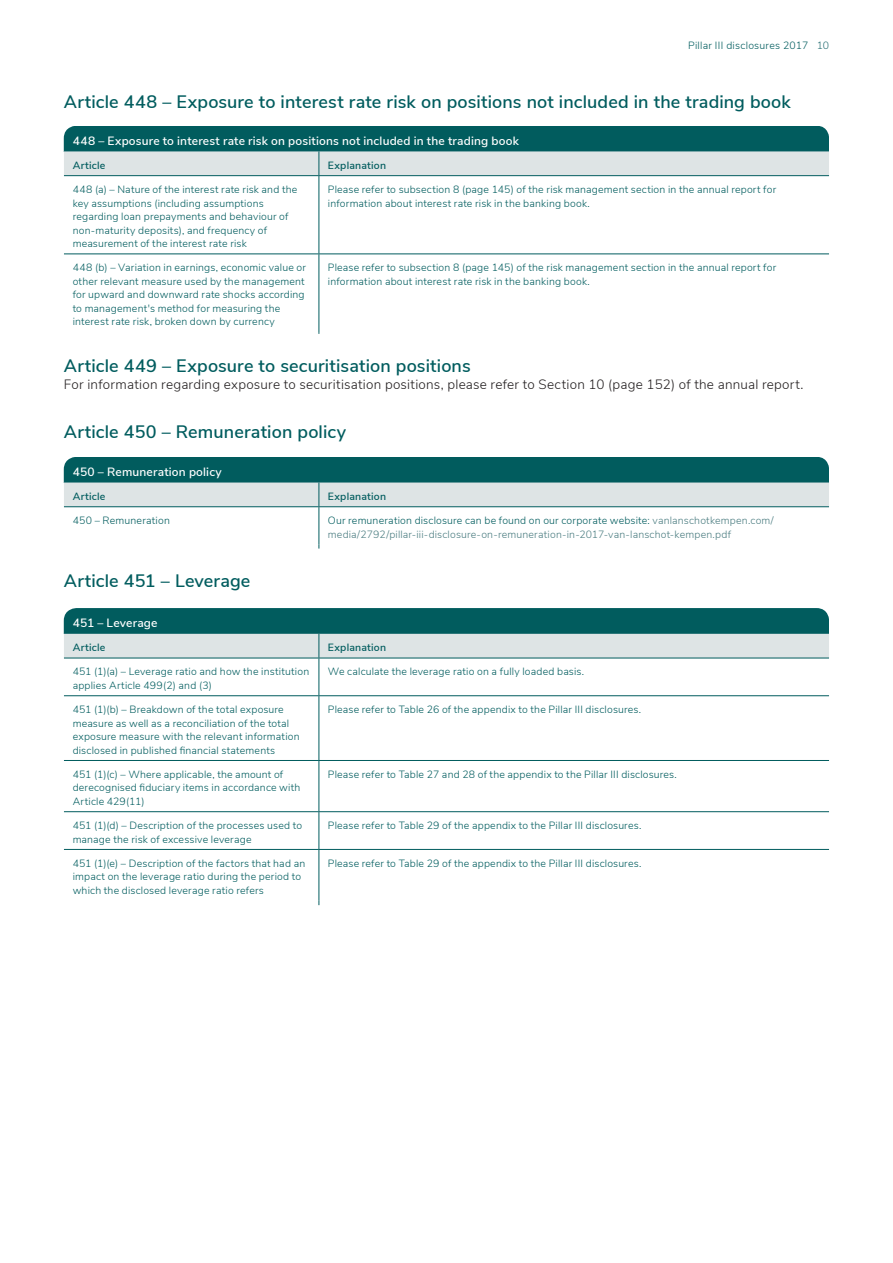
<style>
.page{position:relative;width:893px;height:1263px;background:#fff}
.page>*{position:absolute;margin:0;border:0;box-sizing:border-box;transform-origin:0 0}
.t1{font:600 18px "Nunito Sans";letter-spacing:.01em;color:#015c5e}
.t2{font:300 13.5px "Nunito Sans";letter-spacing:.015em;color:#231f20}
.t3{font:600 12px "Nunito Sans";letter-spacing:.015em;color:#fff}
.t4{font:300 10.5px/13.5px "Nunito Sans";letter-spacing:.02em;color:#015c5e}
.t5{font:300 10.5px/13.5px "Nunito Sans";letter-spacing:.015em;color:#4a7c80}
.t6{font:600 10.5px "Nunito Sans";letter-spacing:.02em;color:#015c5e}
.s1{color:#286f73}
.s2{color:#015c5e}
</style>
<div class="page">
<div style="left:64px;top:126px;width:765px;height:25px;background:#015c5e"></div>
<svg style="left:320px;top:176px;width:509px;height:79px"></svg>
<div style="left:64px;top:151px;width:765px;height:24px;background:#dee4e5"></div>
<hr style="left:319px;top:176px;width:1px;height:77px;background:#015c5e">
<hr style="left:319px;top:254px;width:1px;height:78px;background:#015c5e">
<hr style="left:64px;top:175px;width:255px;height:1px;background:#015c5e">
<hr style="left:319px;top:175px;width:510px;height:1px;background:#015c5e">
<hr style="left:64px;top:253px;width:255px;height:1px;background:#015c5e">
<hr style="left:319px;top:253px;width:510px;height:1px;background:#015c5e">
<div style="left:64px;top:457px;width:765px;height:25px;background:#015c5e"></div>
<svg style="left:64px;top:482px;width:765px;height:67px"></svg>
<hr style="left:64px;top:506px;width:255px;height:1px;background:#015c5e">
<hr style="left:319px;top:506px;width:510px;height:1px;background:#015c5e">
<div style="left:64px;top:608px;width:765px;height:26px;background:#015c5e"></div>
<svg style="left:320px;top:696px;width:509px;height:153px"></svg>
<div style="left:64px;top:634px;width:765px;height:24px;background:#dee4e5"></div>
<hr style="left:319px;top:658px;width:1px;height:37px;background:#015c5e">
<hr style="left:319px;top:696px;width:1px;height:64px;background:#015c5e">
<hr style="left:319px;top:761px;width:1px;height:50px;background:#015c5e">
<hr style="left:319px;top:812px;width:1px;height:37px;background:#015c5e">
<hr style="left:319px;top:850px;width:1px;height:51px;background:#015c5e">
<hr style="left:64px;top:658px;width:255px;height:1px;background:#015c5e">
<hr style="left:319px;top:658px;width:510px;height:1px;background:#015c5e">
<hr style="left:64px;top:695px;width:255px;height:1px;background:#015c5e">
<hr style="left:319px;top:695px;width:510px;height:1px;background:#015c5e">
<hr style="left:64px;top:760px;width:255px;height:1px;background:#015c5e">
<hr style="left:319px;top:760px;width:510px;height:1px;background:#015c5e">
<hr style="left:64px;top:811px;width:255px;height:1px;background:#015c5e">
<hr style="left:319px;top:811px;width:510px;height:1px;background:#015c5e">
<hr style="left:64px;top:849px;width:255px;height:1px;background:#015c5e">
<hr style="left:319px;top:849px;width:510px;height:1px;background:#015c5e">
<p class="t4" style="left:688px;top:38px;width:143px">Pillar III disclosures 2017 <span class="s1">10</span></p>
<h1 class="t1" style="left:64px;top:89px;width:728px">Article 448 – Exposure to interest rate risk on positions not included in the trading book</h1>
<p class="t3" style="left:73px;top:132px;width:448px">448 – Exposure to interest rate risk on positions not included in the trading book</p>
<p class="t6" style="left:73px;top:158px;width:34px">Article</p>
<p class="t6" style="left:328px;top:158px;width:60px">Explanation</p>
<p class="t4" style="left:73px;top:182px;width:226px">448 (a) – Nature of the interest rate risk and the key assumptions (including assumptions regarding loan prepayments and behaviour of non-maturity deposits), and frequency of measurement of the interest rate risk</p>
<p class="t4" style="left:328px;top:182px;width:450px">Please refer to subsection 8 (page 145) of the risk management section in the annual report for information about interest rate risk in the banking book.</p>
<p class="t4" style="left:73px;top:260px;width:235px">448 (b) – Variation in earnings, economic value or other relevant measure used by the management for upward and downward rate shocks according to management's method for measuring the interest rate risk, broken down by currency</p>
<p class="t4" style="left:328px;top:260px;width:450px">Please refer to subsection 8 (page 145) of the risk management section in the annual report for information about interest rate risk in the banking book.</p>
<h1 class="t1" style="left:64px;top:353px;width:408px">Article 449 – Exposure to securitisation positions</h1>
<p class="t2" style="left:64px;top:374px;width:741px">For information regarding exposure to securitisation positions, please refer to Section 10 (page 152) of the annual report.</p>
<h1 class="t1" style="left:64px;top:419px;width:284px">Article 450 – Remuneration policy</h1>
<p class="t3" style="left:73px;top:463px;width:151px">450 – Remuneration policy</p>
<p class="t6" style="left:73px;top:489px;width:34px">Article</p>
<p class="t6" style="left:328px;top:489px;width:60px">Explanation</p>
<p class="t4" style="left:73px;top:513px;width:99px">450 – Remuneration</p>
<p class="t5" style="left:328px;top:513px;width:447px"><span class="s2">Our remuneration disclosure can be found on our corporate website:</span> vanlanschotkempen.com/ media/2792/pillar-iii-disclosure-on-remuneration-in-2017-van-lanschot-kempen.pdf</p>
<h1 class="t1" style="left:64px;top:567px;width:188px">Article 451 – Leverage</h1>
<p class="t3" style="left:73px;top:614px;width:86px">451 – Leverage</p>
<p class="t6" style="left:73px;top:640px;width:34px">Article</p>
<p class="t6" style="left:328px;top:640px;width:60px">Explanation</p>
<p class="t4" style="left:73px;top:664px;width:238px">451 (1)(a) – Leverage ratio and how the institution applies Article 499(2) and (3)</p>
<p class="t4" style="left:328px;top:664px;width:258px">We calculate the leverage ratio on a fully loaded basis.</p>
<p class="t4" style="left:73px;top:702px;width:228px">451 (1)(b) – Breakdown of the total exposure measure as well as a reconciliation of the total exposure measure with the relevant information disclosed in published financial statements</p>
<p class="t4" style="left:328px;top:702px;width:315px">Please refer to Table 26 of the appendix to the Pillar III disclosures.</p>
<p class="t4" style="left:73px;top:767px;width:229px">451 (1)(c) – Where applicable, the amount of derecognised fiduciary items in accordance with<br>Article 429(11)</p>
<p class="t4" style="left:328px;top:767px;width:351px">Please refer to Table 27 and 28 of the appendix to the Pillar III disclosures.</p>
<p class="t4" style="left:73px;top:818px;width:231px">451 (1)(d) – Description of the processes used to manage the risk of excessive leverage</p>
<p class="t4" style="left:328px;top:818px;width:315px">Please refer to Table 29 of the appendix to the Pillar III disclosures.</p>
<p class="t4" style="left:73px;top:856px;width:234px">451 (1)(e) – Description of the factors that had an impact on the leverage ratio during the period to which the disclosed leverage ratio refers</p>
<p class="t4" style="left:328px;top:856px;width:315px">Please refer to Table 29 of the appendix to the Pillar III disclosures.</p>
</div>
